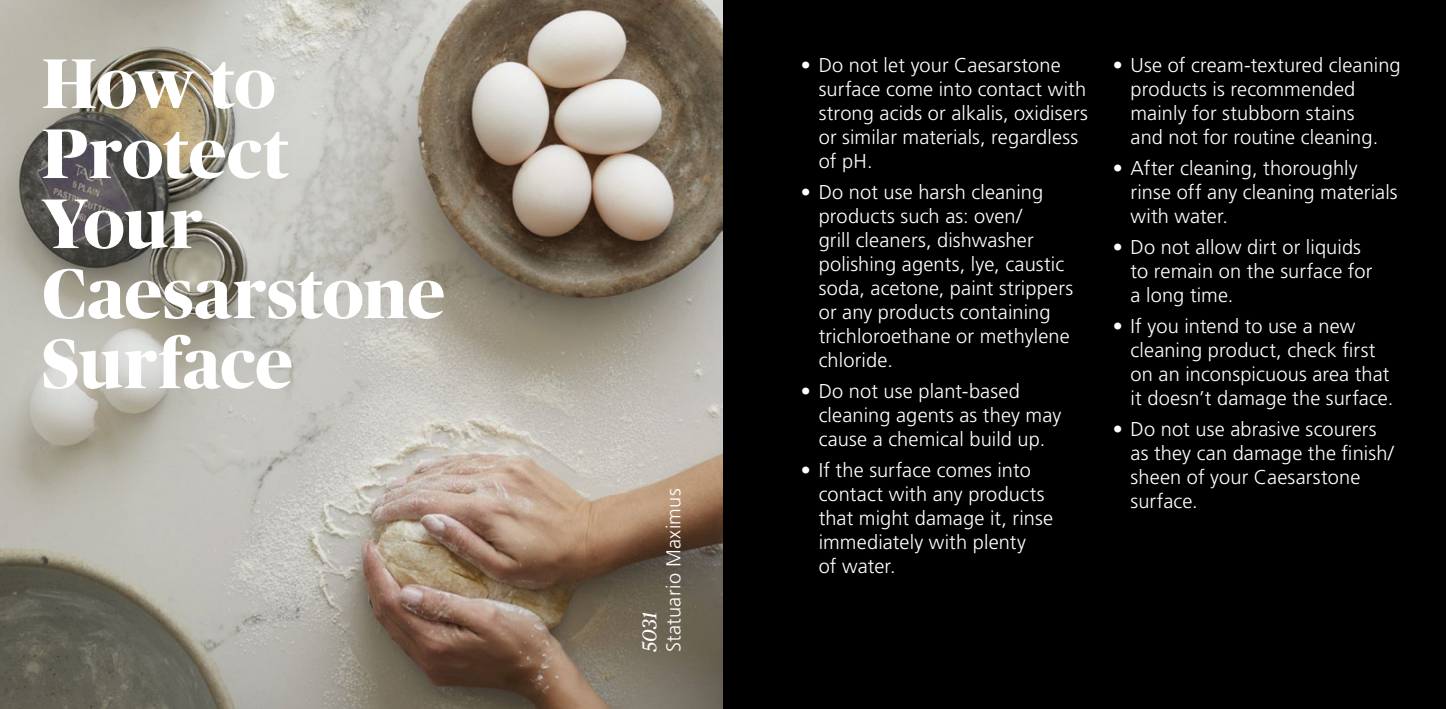
<style>
.page{position:relative;width:1446px;height:709px;background:#fff}
.page>*{position:absolute;margin:0;border:0;box-sizing:border-box;transform-origin:0 0}
.t1{font:700 70px/70px "Publico Banner";letter-spacing:.005em;color:#fff}
.t2{font:300 20px/24px "Frutiger LT Std";letter-spacing:.005em;color:#fff}
.t3{font:italic 20px "Publico Text";color:#fff}
</style>
<div class="page">
<div style="left:723px;top:0;width:723px;height:709px;background:#000"></div>
<img style="left:0;top:0;width:723px;height:709px">
<h1 class="t1" style="left:43px;top:44px;width:404px">How to<br>Protect<br>Your<br>Caesarstone<br>Surface</h1>
<p class="t3" style="left:634px;top:652px;width:42px;rotate:-90deg">5031</p>
<p class="t2" style="left:662px;top:652px;width:165px;rotate:-90deg">Statuario Maximus</p>
<p class="t2" style="left:819px;top:53px;width:271px;text-indent:-18px">• Do not let your Caesarstone surface come into contact with strong acids or alkalis, oxidisers or similar materials, regardless of pH.</p>
<p class="t2" style="left:819px;top:180px;width:256px;text-indent:-18px">• Do not use harsh cleaning products such as: oven/<br>grill cleaners, dishwasher polishing agents, lye, caustic soda, acetone, paint strippers or any products containing trichloroethane or methylene chloride.</p>
<p class="t2" style="left:819px;top:379px;width:244px;text-indent:-18px">• Do not use plant-based cleaning agents as they may cause a chemical build up.</p>
<p class="t2" style="left:819px;top:458px;width:236px;text-indent:-18px">• If the surface comes into contact with any products that might damage it, rinse immediately with plenty<br>of water.</p>
<p class="t2" style="left:1130px;top:53px;width:272px;text-indent:-18px">• Use of cream-textured cleaning products is recommended mainly for stubborn stains<br>and not for routine cleaning.</p>
<p class="t2" style="left:1130px;top:156px;width:268px;text-indent:-18px">• After cleaning, thoroughly rinse off any cleaning materials with water.</p>
<p class="t2" style="left:1130px;top:235px;width:243px;text-indent:-18px">• Do not allow dirt or liquids to remain on the surface for a long time.</p>
<p class="t2" style="left:1130px;top:314px;width:264px;text-indent:-18px">• If you intend to use a new cleaning product, check first on an inconspicuous area that it doesn’t damage the surface.</p>
<p class="t2" style="left:1130px;top:417px;width:265px;text-indent:-18px">• Do not use abrasive scourers as they can damage the finish/ sheen of your Caesarstone surface.</p>
</div>
